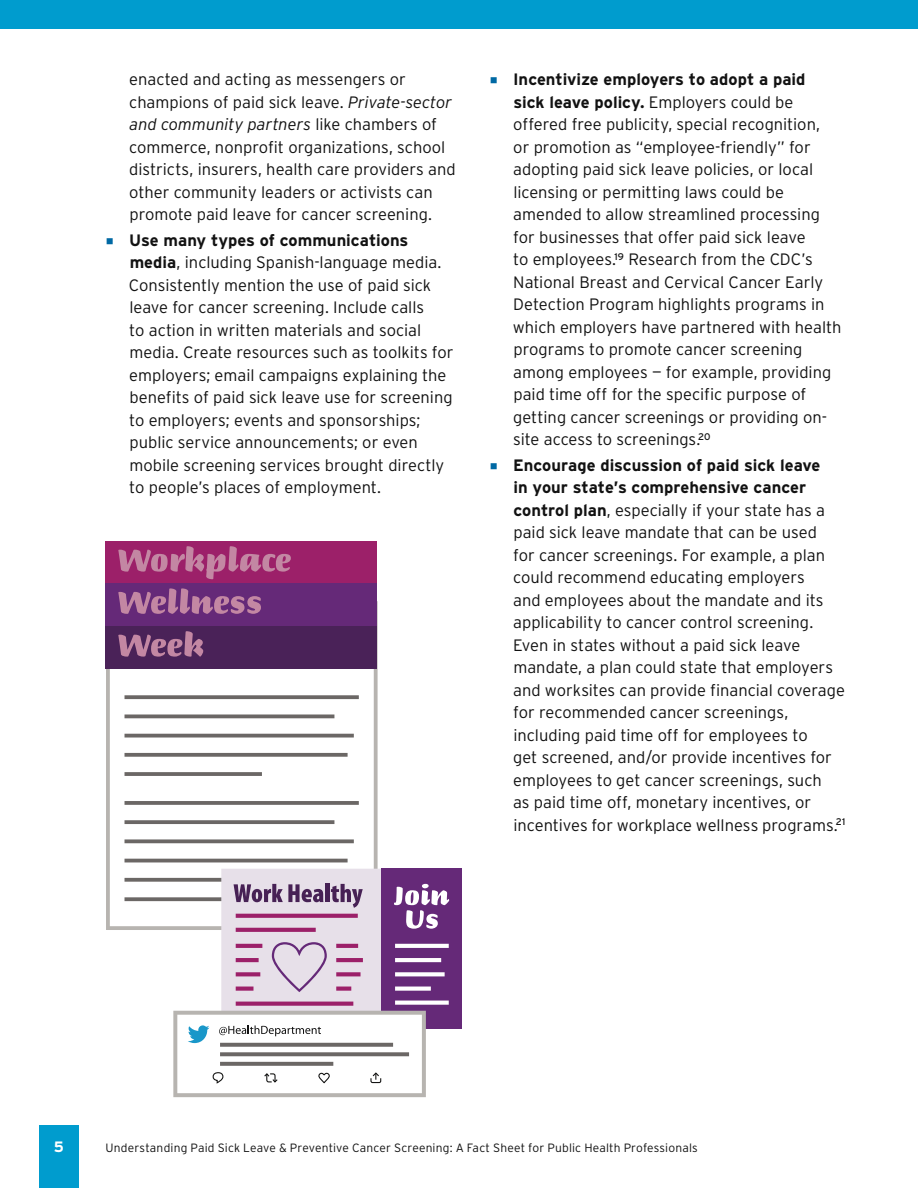
<style>
.page{position:relative;width:918px;height:1188px;background:#fff}
.page>*{position:absolute;margin:0;border:0;box-sizing:border-box;transform-origin:0 0}
.t1{font:300 16.5px/22.5px "Interstate";color:#121212}
.t2{font:700 15px "Interstate";color:#fff}
.t3{font:300 12px "Interstate";letter-spacing:.015em;color:#121212}
.s1{font-style:italic}
.s2{font-weight:700}
</style>
<div class="page">
<div style="left:0;top:0;width:918px;height:28px;background:#009cce"></div>
<div style="left:39px;top:1125px;width:40px;height:63px;background:#009cce"></div>
<svg style="left:106px;top:601px;width:272px;height:329px"></svg>
<div style="left:105px;top:541px;width:272px;height:43px;background:#9c2069"></div>
<svg style="left:118px;top:546px;width:173px;height:33px"></svg>
<div style="left:105px;top:583px;width:272px;height:43px;background:#652978"></div>
<svg style="left:118px;top:588px;width:143px;height:26px"></svg>
<div style="left:105px;top:626px;width:272px;height:43px;background:#4a2258"></div>
<svg style="left:118px;top:631px;width:85px;height:26px"></svg>
<svg style="left:125px;top:695px;width:234px;height:4px"></svg>
<hr style="left:125px;top:715px;width:209px;height:3px;background:#6b6765">
<svg style="left:125px;top:734px;width:229px;height:4px"></svg>
<svg style="left:125px;top:753px;width:223px;height:4px"></svg>
<hr style="left:125px;top:772px;width:137px;height:4px;background:#726e6d">
<svg style="left:125px;top:801px;width:234px;height:4px"></svg>
<svg style="left:125px;top:820px;width:209px;height:4px"></svg>
<svg style="left:125px;top:839px;width:229px;height:4px"></svg>
<hr style="left:125px;top:859px;width:223px;height:3px;background:#6b6765">
<svg style="left:125px;top:878px;width:48px;height:4px"></svg>
<svg style="left:125px;top:897px;width:48px;height:4px"></svg>
<div style="left:382px;top:869px;width:80px;height:160px;background:#652978"></div>
<svg style="left:173px;top:869px;width:276px;height:228px"></svg>
<p class="t1" style="left:129px;top:68px;width:328px">enacted and acting as messengers or champions of paid sick leave. <span class="s1">Private-sector and community partners</span> like chambers of commerce, nonprofit organizations, school districts, insurers, health care providers and other community leaders or activists can promote paid leave for cancer screening.</p>
<p class="t1" style="left:129px;top:229px;width:326px"><span class="s2">Use many types of communications media</span>, including Spanish-language media.<br>Consistently mention the use of paid sick leave for cancer screening. Include calls<br>to action in written materials and social media. Create resources such as toolkits for employers; email campaigns explaining the benefits of paid sick leave use for screening to employers; events and sponsorships; public service announcements; or even mobile screening services brought directly to people’s places of employment.</p>
<p class="t1" style="left:513px;top:68px;width:330px"><span class="s2">Incentivize employers to adopt a paid<br>sick leave policy.</span> Employers could be offered free publicity, special recognition,<br>or promotion as “employee-friendly” for adopting paid sick leave policies, or local licensing or permitting laws could be amended to allow streamlined processing for businesses that offer paid sick leave<br>to employees.<sup>19</sup> Research from the CDC’s National Breast and Cervical Cancer Early Detection Program highlights programs in which employers have partnered with health programs to promote cancer screening among employees — for example, providing paid time off for the specific purpose of getting cancer screenings or providing on&shy;site access to screenings.<sup>20</sup></p>
<p class="t1" style="left:513px;top:454px;width:334px"><span class="s2">Encourage discussion of paid sick leave<br>in your state’s comprehensive cancer control plan</span>, especially if your state has a paid sick leave mandate that can be used<br>for cancer screenings. For example, a plan could recommend educating employers<br>and employees about the mandate and its applicability to cancer control screening.<br>Even in states without a paid sick leave mandate, a plan could state that employers and worksites can provide financial coverage for recommended cancer screenings, including paid time off for employees to<br>get screened, and/or provide incentives for employees to get cancer screenings, such<br>as paid time off, monetary incentives, or incentives for workplace wellness programs.<sup>21</sup></p>
<p class="t2" style="left:54px;top:1138px;width:12px">5</p>
<p class="t3" style="left:106px;top:1141px;width:594px">Understanding Paid Sick Leave &amp; Preventive Cancer Screening: A Fact Sheet for Public Health Professionals</p>
</div>
